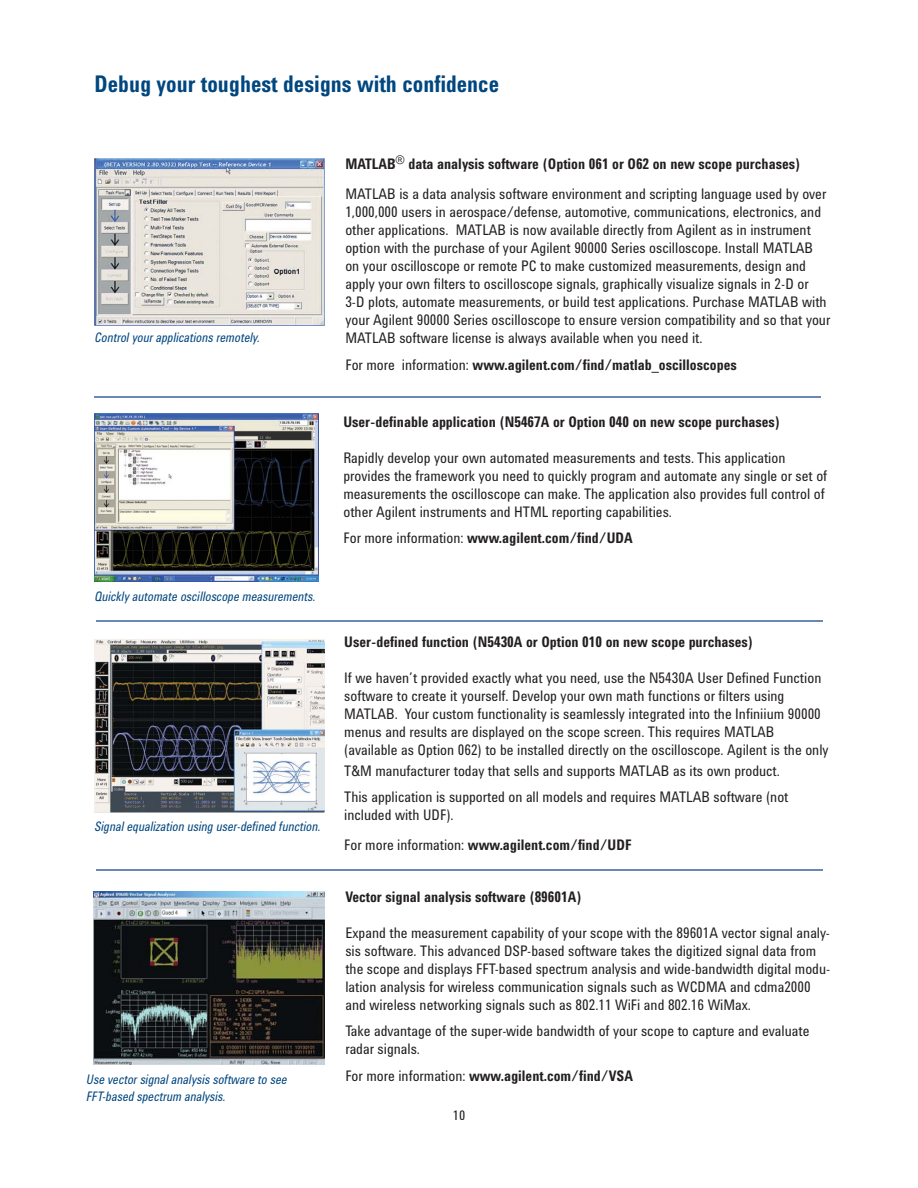
<style>
.page{position:relative;width:918px;height:1188px;background:#fff}
.page>*{position:absolute;margin:0;border:0;box-sizing:border-box;transform-origin:0 0}
.t1{font:700 23.7px "Agilent Condensed CFF";color:#00467f;scale:.93 1}
.t2{font:15px/18px "Agilent Condensed CFF";color:#231f20;scale:.95 1}
.t3{font:700 15px "Agilent Condensed CFF";color:#231f20;scale:.95 1}
.t4{font:italic 13.5px "Agilent Condensed CFF";color:#00467f;scale:.9 1}
.t5{font:13.5px "Agilent Condensed CFF";color:#231f20}
.s1{font-weight:700}
.s2{font-weight:400}
</style>
<div class="page">
<img style="left:95px;top:640px;width:230px;height:172px">
<img style="left:95px;top:158px;width:230px;height:167px">
<img style="left:95px;top:414px;width:223px;height:167px">
<img style="left:93px;top:891px;width:232px;height:174px">
<hr style="left:95px;top:396px;width:726px;height:2px;background:#6a88b3">
<hr style="left:97px;top:869px;width:726px;height:2px;background:#6a88b3">
<hr style="left:97px;top:620px;width:726px;height:2px;background:#6a88b3">
<h1 class="t1" style="left:95px;top:75px;width:437px">Debug your toughest designs with confidence</h1>
<p class="t4" style="left:95px;top:332px;width:185px">Control your applications remotely.</p>
<p class="t4" style="left:95px;top:592px;width:247px">Quickly automate oscilloscope measurements.</p>
<p class="t4" style="left:95px;top:821px;width:253px">Signal equalization using user-defined function.</p>
<p class="t2" style="left:345px;top:150px;width:508px;line-height:30px"><span class="s1">MATLAB</span><sup>®</sup> <span class="s1">data analysis software (Option 061 or O62 on new scope purchases)<br></span>MATLAB is a data analysis software environment and scripting language used by over</p>
<p class="t2" style="left:345px;top:204px;width:512px">1,000,000 users in aerospace/defense, automotive, communications, electronics, and other applications. MATLAB is now available directly from Agilent as in instrument option with the purchase of your Agilent 90000 Series oscilloscope. Install MATLAB on your oscilloscope or remote PC to make customized measurements, design and apply your own filters to oscilloscope signals, graphically visualize signals in 2-D or 3-D plots, automate measurements, or build test applications. Purchase MATLAB with your Agilent 90000 Series oscilloscope to ensure version compatibility and so that your MATLAB software license is always available when you need it.</p>
<p class="t3" style="left:345px;top:359px;width:413px"><span class="s2">For more information:</span> www.agilent.com/find/matlab_oscilloscopes</p>
<p class="t3" style="left:343px;top:416px;width:461px">User-definable application (N5467A or Option 040 on new scope purchases)</p>
<p class="t2" style="left:343px;top:450px;width:511px">Rapidly develop your own automated measurements and tests. This application provides the framework you need to quickly program and automate any single or set of measurements the oscilloscope can make. The application also provides full control of other Agilent instruments and HTML reporting capabilities.</p>
<p class="t3" style="left:343px;top:533px;width:306px"><span class="s2">For more information:</span> www.agilent.com/find/UDA</p>
<p class="t3" style="left:344px;top:636px;width:432px">User-defined function (N5430A or Option 010 on new scope purchases)</p>
<p class="t2" style="left:344px;top:670px;width:511px">If we haven’t provided exactly what you need, use the N5430A User Defined Function software to create it yourself. Develop your own math functions or filters using MATLAB. Your custom functionality is seamlessly integrated into the Infiniium 90000 menus and results are displayed on the scope screen. This requires MATLAB (available as Option 062) to be installed directly on the oscilloscope. Agilent is the only</p>
<p class="t2" style="left:344px;top:759px;width:469px;line-height:26.5px">T&amp;M manufacturer today that sells and supports MATLAB as its own product.<br>This application is supported on all models and requires MATLAB software (not</p>
<p class="t2" style="left:344px;top:802px;width:304px;line-height:29.5px">included with UDF).<br>For more information: <span class="s1">www.agilent.com/find/UDF</span></p>
<p class="t3" style="left:345px;top:891px;width:250px">Vector signal analysis software (89601A)</p>
<p class="t2" style="left:345px;top:925px;width:512px">Expand the measurement capability of your scope with the 89601A vector signal analy&shy;sis software. This advanced DSP-based software takes the digitized signal data from the scope and displays FFT-based spectrum analysis and wide-bandwidth digital modu&shy;lation analysis for wireless communication signals such as WCDMA and cdma2000 and wireless networking signals such as 802.11 WiFi and 802.16 WiMax.</p>
<p class="t2" style="left:345px;top:1024px;width:490px">Take advantage of the super-wide bandwidth of your scope to capture and evaluate radar signals.</p>
<p class="t4" style="left:87px;top:1075px;width:224px">Use vector signal analysis software to see</p>
<p class="t3" style="left:345px;top:1070px;width:304px"><span class="s2">For more information:</span> www.agilent.com/find/VSA</p>
<p class="t4" style="left:87px;top:1091px;width:156px">FFT-based spectrum analysis.</p>
<p class="t5" style="left:453px;top:1110px;width:14px">10</p>
</div>
